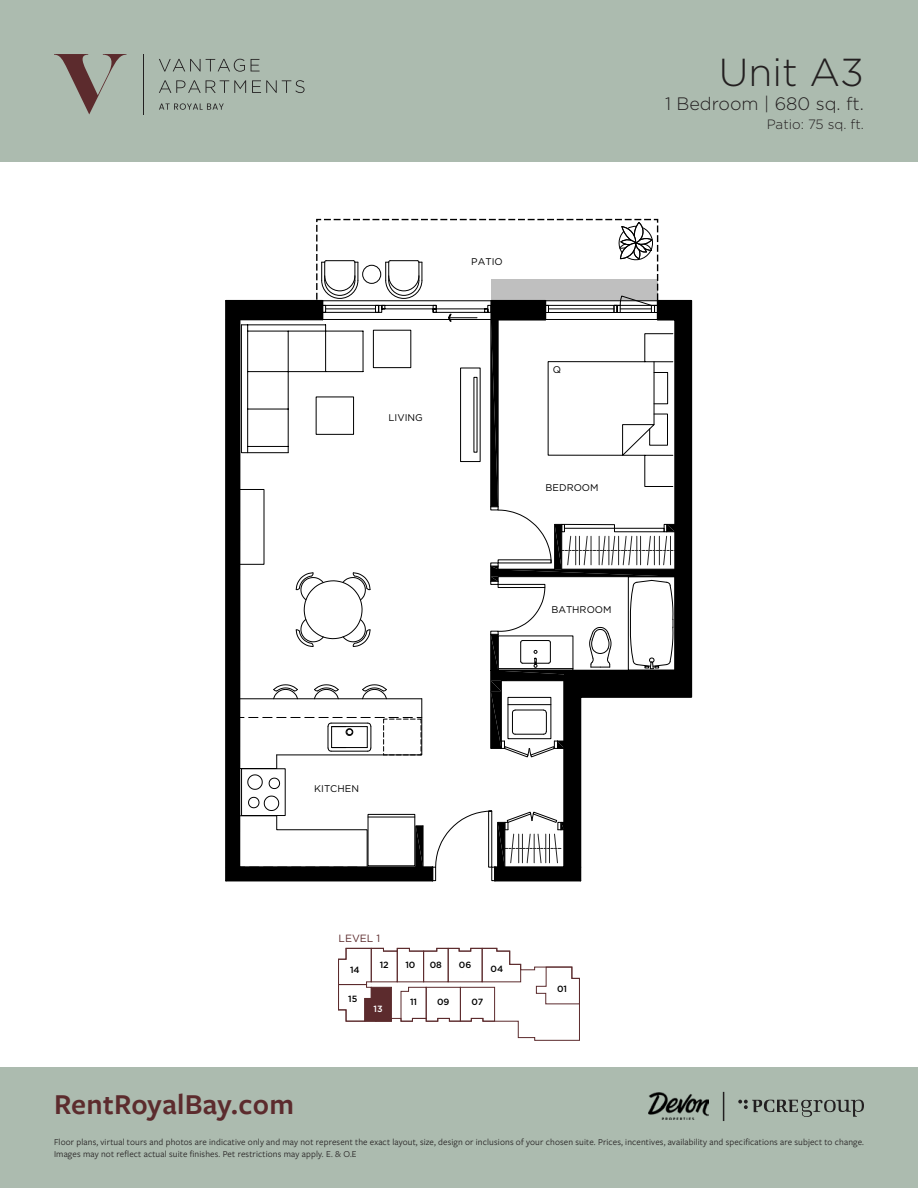
<style>
.page{position:relative;width:918px;height:1188px;background:#fff}
.page>*{position:absolute;margin:0;border:0;box-sizing:border-box;transform-origin:0 0}
.t1{font:300 39px "Gotham";color:#231f20}
.t2{font:600 30px "Freight Sans Pro";letter-spacing:.01em;color:#5c2b2d}
.t3{font:300 18px "Gotham";color:#231f20}
.t4{font:300 13.5px "Gotham";color:#231f20}
.t5{font:10.5px "Gotham";color:#5c2b2d}
.t6{font:9.75px "Gotham";color:#000}
.t7{font:9.3px/12px "Freight Sans Pro";letter-spacing:.015em;color:#231f20}
.t8{font:500 9px "Gotham";color:#000}
.t9{font:500 9px "Gotham";color:#fff}
</style>
<div class="page">
<div style="left:316px;top:219px;width:342px;height:82px;border:1px dashed #000"></div>
<svg style="left:225px;top:222px;width:466px;height:660px"></svg>
<svg style="left:338px;top:948px;width:242px;height:93px"></svg>
<div style="left:0;top:1067px;width:918px;height:121px;background:#acbbaf"></div>
<div style="left:0;top:0;width:918px;height:162px;background:#acbbaf"></div>
<svg style="left:54px;top:54px;width:72px;height:60px"></svg>
<hr style="left:144px;top:54px;width:1px;height:60px;background:#221f20">
<svg style="left:159px;top:103px;width:65px;height:7px"></svg>
<svg style="left:159px;top:59px;width:86px;height:13px"></svg>
<svg style="left:251px;top:59px;width:9px;height:12px"></svg>
<svg style="left:159px;top:80px;width:87px;height:13px"></svg>
<svg style="left:252px;top:80px;width:53px;height:13px"></svg>
<svg style="left:738px;top:1100px;width:126px;height:17px"></svg>
<img style="left:648px;top:1093px;width:61px;height:27px">
<svg style="left:723px;top:1092px;width:1px;height:29px"></svg>
<p class="t6" style="left:389px;top:411px;width:36px">LIVING</p>
<p class="t6" style="left:471px;top:255px;width:33px">PATIO</p>
<p class="t6" style="left:553px;top:363px;width:10px">Q</p>
<p class="t6" style="left:546px;top:482px;width:55px">BEDROOM</p>
<p class="t6" style="left:551px;top:603px;width:62px">BATHROOM</p>
<h1 class="t1" style="left:719px;top:47px;width:147px">Unit A3</h1>
<h3 class="t3" style="left:665px;top:92px;width:200px">1 Bedroom | 680 sq. ft.</h3>
<h3 class="t4" style="left:767px;top:116px;width:99px">Patio: 75 sq. ft.</h3>
<p class="t6" style="left:314px;top:783px;width:46px">KITCHEN</p>
<h2 class="t2" style="left:54px;top:1084px;width:241px">RentRoyalBay.com</h2>
<p class="t5" style="left:339px;top:931px;width:43px">LEVEL 1</p>
<p class="t8" style="left:350px;top:964px;width:11px">14</p>
<p class="t8" style="left:348px;top:993px;width:11px">15</p>
<p class="t8" style="left:380px;top:959px;width:11px">12</p>
<p class="t8" style="left:405px;top:959px;width:12px">10</p>
<p class="t8" style="left:430px;top:959px;width:14px">08</p>
<p class="t8" style="left:459px;top:959px;width:14px">06</p>
<p class="t8" style="left:410px;top:996px;width:9px">11</p>
<p class="t8" style="left:437px;top:996px;width:14px">09</p>
<p class="t8" style="left:472px;top:996px;width:13px">07</p>
<p class="t9" style="left:374px;top:1003px;width:11px">13</p>
<p class="t8" style="left:491px;top:963px;width:14px">04</p>
<p class="t8" style="left:557px;top:983px;width:12px">01</p>
<p class="t7" style="left:54px;top:1135px;width:812px">Floor plans, virtual tours and photos are indicative only and may not represent the exact layout, size, design or inclusions of your chosen suite. Prices, incentives, availability and specifications are subject to change.<br>Images may not reflect actual suite finishes. Pet restrictions may apply. E. &amp; O.E</p>
</div>
